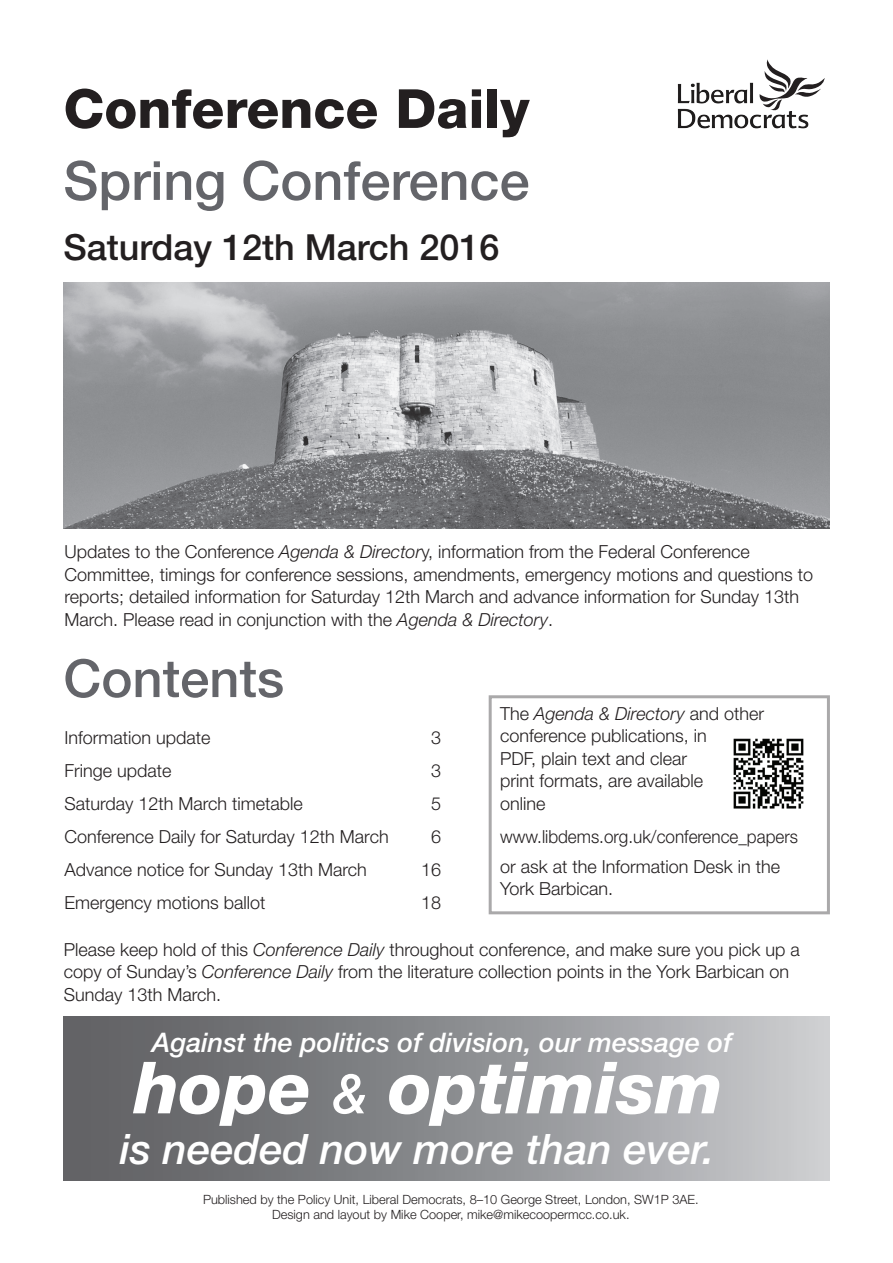
<style>
.page{position:relative;width:893px;height:1263px;background:#fff}
.page>*{position:absolute;margin:0;border:0;box-sizing:border-box;transform-origin:0 0}
.t1{font:italic 800 72px "Helvetica Neue LT Std";color:#fff}
.t2{font:500 54px "Helvetica Neue LT Std";color:#64656a}
.t3{font:800 54px "Helvetica Neue LT Std";color:#231f20}
.t4{font:500 52.5px "Helvetica Neue LT Std";color:#64656a}
.t5{font:italic 500 42px "Helvetica Neue LT Std";color:#fff}
.t6{font:500 36px "Helvetica Neue LT Std";color:#231f20}
.t7{font:italic 500 27px "Helvetica Neue LT Std";color:#fff}
.t8{font:300 18px/22.5px "Helvetica Neue LT Std";color:#231f20}
.t9{font:300 18px/30px "Helvetica Neue LT Std";color:#231f20;scale:.95 1}
.t10{font:300 12.75px/15px "Helvetica Neue LT Std";color:#231f20;text-align:center}
.s1{font-style:italic}
.s2{font-weight:500;font-size:54px}
</style>
<div class="page">
<div style="left:489px;top:695px;width:341px;height:219px;border:3px solid #aaa9aa"></div>
<img style="left:677px;top:82px;width:132px;height:47px">
<div style="left:755px;top:54px;width:81px;height:57px;background:#fff"></div>
<svg style="left:759px;top:59px;width:66px;height:51px"></svg>
<img style="left:733px;top:738px;width:71px;height:71px">
<img style="left:63px;top:283px;width:766px;height:245px">
<div style="left:64px;top:1016px;width:765px;height:164px;background:linear-gradient(to right,#57575a,#c7c8cb)"></div>
<h2 class="t3" style="left:63px;top:77px;width:468px">Conference Daily</h2>
<h2 class="t2" style="left:63px;top:148px;width:468px">Spring Conference</h2>
<h3 class="t6" style="left:63px;top:226px;width:438px">Saturday 12th March 2016</h3>
<p class="t8" style="left:65px;top:540px;width:750px">Updates to the Conference <span class="s1">Agenda &amp; Director</span>y, information from the Federal Conference Committee, timings for conference sessions, amendments, emergency motions and questions to reports; detailed information for Saturday 12th March and advance information for Sunday 13th March. Please read in conjunction with the <span class="s1">Agenda &amp; Directory</span>.</p>
<h3 class="t4" style="left:63px;top:647px;width:222px">Contents</h3>
<p class="t8" style="left:500px;top:702px;width:266px">The <span class="s1">Agenda &amp; Directory</span> and other conference publications, in<br>PDF, plain text and clear<br>print formats, are available<br>online</p>
<p class="t9" style="left:500px;top:821px;width:315px">www.libdems.org.uk/conference_papers or ask at the Information Desk in the</p>
<p class="t8" style="left:500px;top:877px;width:115px">York Barbican.</p>
<p class="t8" style="left:65px;top:726px;width:148px">Information update</p>
<p class="t8" style="left:431px;top:726px;width:12px">3</p>
<p class="t8" style="left:65px;top:759px;width:109px">Fringe update</p>
<p class="t8" style="left:431px;top:759px;width:12px">3</p>
<p class="t8" style="left:65px;top:792px;width:240px">Saturday 12th March timetable</p>
<p class="t8" style="left:431px;top:792px;width:12px">5</p>
<p class="t8" style="left:65px;top:825px;width:326px">Conference Daily for Saturday 12th March</p>
<p class="t8" style="left:431px;top:825px;width:12px">6</p>
<p class="t8" style="left:65px;top:858px;width:304px">Advance notice for Sunday 13th March</p>
<p class="t8" style="left:421px;top:858px;width:22px">16</p>
<p class="t8" style="left:65px;top:891px;width:203px">Emergency motions ballot</p>
<p class="t8" style="left:421px;top:891px;width:22px">18</p>
<p class="t8" style="left:64px;top:938px;width:737px">Please keep hold of this <span class="s1">Conference Daily</span> throughout conference, and make sure you pick up a copy of Sunday’s <span class="s1">Conference Daily</span> from the literature collection points in the York Barbican on<br>Sunday 13th March.</p>
<h3 class="t7" style="left:152px;top:1026px;width:582px">Against the politics of division, our message of</h3>
<h1 class="t1" style="left:134px;top:1045px;width:591px">hope <span class="s2">&amp;</span> optimism</h1>
<h3 class="t5" style="left:120px;top:1124px;width:596px">is needed now more than ever.</h3>
<p class="t10" style="left:203px;top:1191px;width:497px">Published by the Policy Unit, Liberal Democrats, 8–10 George Street, London, SW1P 3AE.<br>Design and layout by Mike Cooper, mike@mikecoopermcc.co.uk.</p>
</div>
